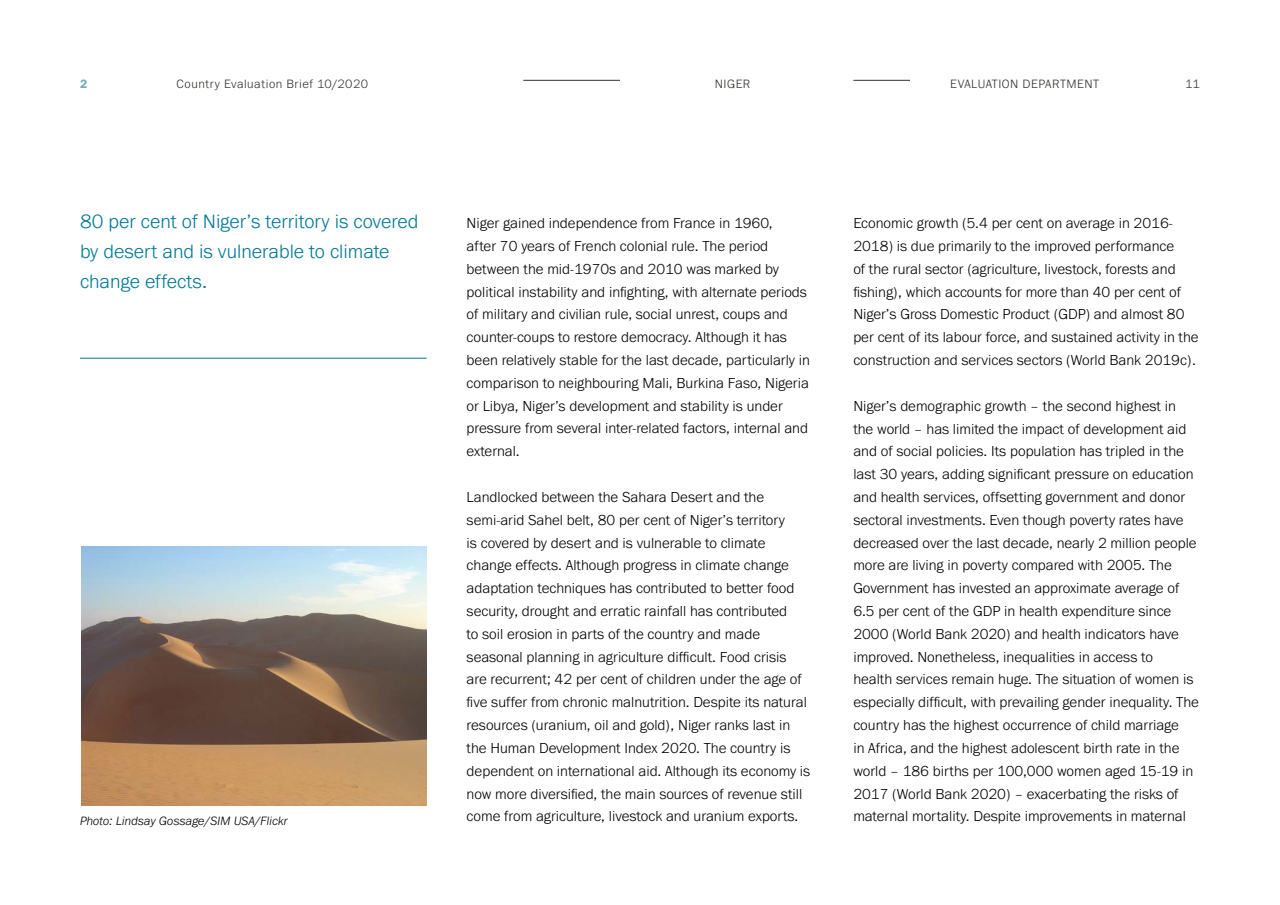
<style>
.page{position:relative;width:1280px;height:905px;background:#fff}
.page>*{position:absolute;margin:0;border:0;box-sizing:border-box;transform-origin:0 0}
.t1{font:300 20px/30px "Franklin Gothic URW";color:#007895}
.t2{font:300 15px/22.9px "Franklin Gothic URW";color:#000}
.t3{font:300 12.5px "Franklin Gothic URW";letter-spacing:.04em;color:#32322f}
.t4{font:italic 300 12.5px "Franklin Gothic URW";letter-spacing:.01em;color:#000}
.t5{font:12.5px "Franklin Gothic URW Dem";color:#72abc4}
</style>
<div class="page">
<hr style="left:80px;top:358px;width:347px;height:1px;background:#007895">
<img style="left:81px;top:546px;width:346px;height:259px">
<hr style="left:853px;top:80px;width:57px;height:1px;background:#32322f">
<hr style="left:523px;top:80px;width:97px;height:1px;background:#32322f">
<p class="t5" style="left:80px;top:76px;width:9px">2</p>
<p class="t3" style="left:177px;top:76px;width:193px">Country Evaluation Brief 10/2020</p>
<p class="t3" style="left:715px;top:76px;width:37px">NIGER</p>
<p class="t3" style="left:950px;top:76px;width:151px">EVALUATION DEPARTMENT</p>
<p class="t3" style="left:1185px;top:76px;width:16px">11</p>
<h1 class="t1" style="left:80px;top:206px;width:340px">80 per cent of Niger’s territory is covered by desert and is vulnerable to climate change effects.</h1>
<p class="t2" style="left:467px;top:211px;width:345px">Niger gained independence from France in 1960,<br>after 70 years of French colonial rule. The period between the mid-1970s and 2010 was marked by political instability and infighting, with alternate periods of military and civilian rule, social unrest, coups and counter-coups to restore democracy. Although it has been relatively stable for the last decade, particularly in comparison to neighbouring Mali, Burkina Faso, Nigeria or Libya, Niger’s development and stability is under pressure from several inter-related factors, internal and external.</p>
<p class="t2" style="left:467px;top:485px;width:345px">Landlocked between the Sahara Desert and the semi-arid Sahel belt, 80 per cent of Niger’s territory<br>is covered by desert and is vulnerable to climate change effects. Although progress in climate change adaptation techniques has contributed to better food security, drought and erratic rainfall has contributed<br>to soil erosion in parts of the country and made seasonal planning in agriculture difficult. Food crisis are recurrent; 42 per cent of children under the age of five suffer from chronic malnutrition. Despite its natural resources (uranium, oil and gold), Niger ranks last in the Human Development Index 2020. The country is dependent on international aid. Although its economy is now more diversified, the main sources of revenue still come from agriculture, livestock and uranium exports.</p>
<p class="t2" style="left:853px;top:211px;width:347px">Economic growth (5.4 per cent on average in 2016- 2018) is due primarily to the improved performance<br>of the rural sector (agriculture, livestock, forests and fishing), which accounts for more than 40 per cent of Niger’s Gross Domestic Product (GDP) and almost 80 per cent of its labour force, and sustained activity in the construction and services sectors (World Bank 2019c).</p>
<p class="t2" style="left:853px;top:394px;width:347px">Niger’s demographic growth – the second highest in the world – has limited the impact of development aid and of social policies. Its population has tripled in the last 30 years, adding significant pressure on education and health services, offsetting government and donor sectoral investments. Even though poverty rates have decreased over the last decade, nearly 2 million people more are living in poverty compared with 2005. The Government has invested an approximate average of 6.5 per cent of the GDP in health expenditure since 2000 (World Bank 2020) and health indicators have improved. Nonetheless, inequalities in access to<br>health services remain huge. The situation of women is especially difficult, with prevailing gender inequality. The country has the highest occurrence of child marriage<br>in Africa, and the highest adolescent birth rate in the world – 186 births per 100,000 women aged 15-19 in 2017 (World Bank 2020) – exacerbating the risks of</p>
<p class="t4" style="left:80px;top:813px;width:210px">Photo: Lindsay Gossage/SIM USA/Flickr</p>
<p class="t2" style="left:853px;top:805px;width:334px">maternal mortality. Despite improvements in maternal</p>
</div>
